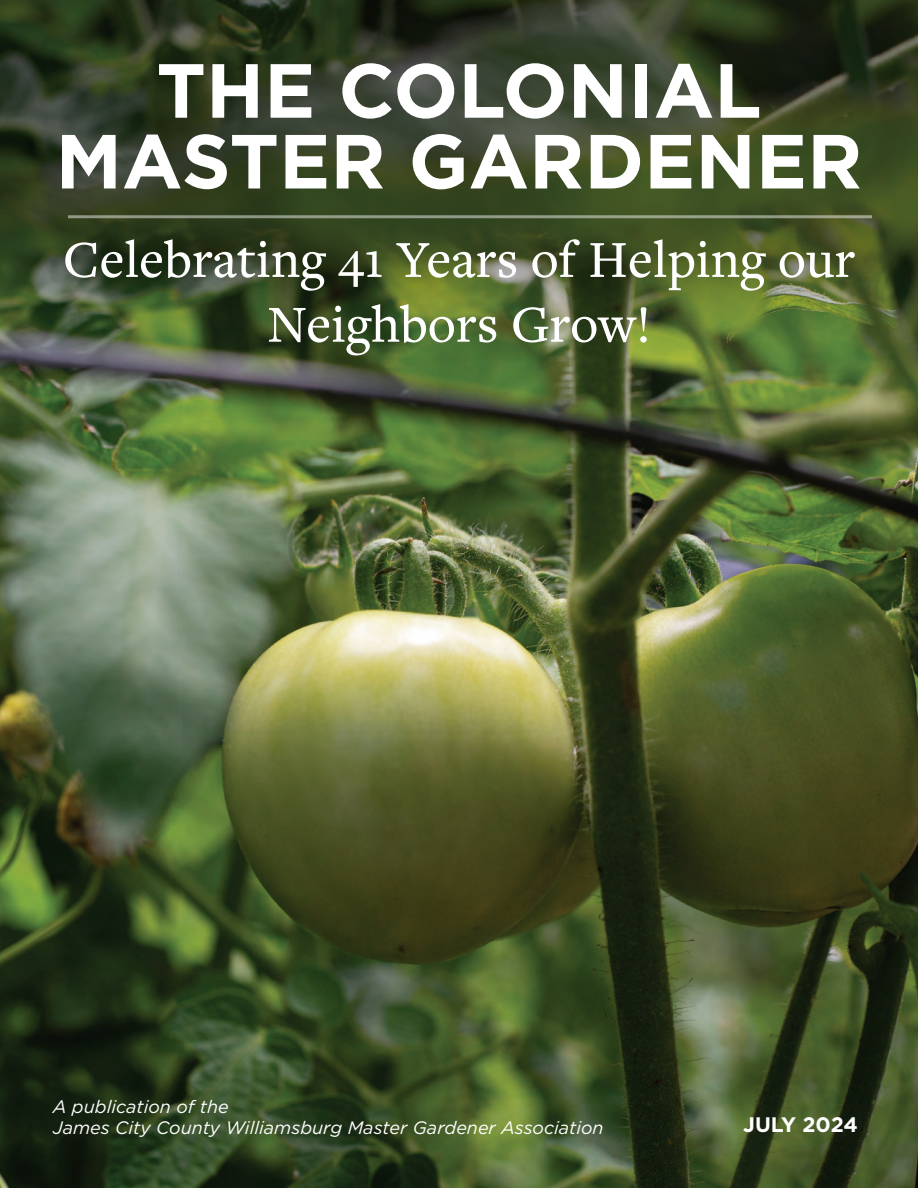
<style>
.page{position:relative;width:918px;height:1188px;background:#fff}
.page>*{position:absolute;margin:0;border:0;box-sizing:border-box;transform-origin:0 0}
.t1{font:700 76.5px/70.8px "Gotham";color:#fff;text-align:center}
.t2{font:500 54px/64.8px "Freight Text Pro";color:#fff;text-align:center}
.t3{font:700 21px "Gotham";letter-spacing:-.005em;color:#fff}
.t4{font:italic 18px/21.6px "Gotham";color:#fff}
</style>
<div class="page">
<img style="left:0;top:373px;width:918px;height:815px">
<svg style="left:0;top:0;width:918px;height:373px;background:#3b4a28"></svg>
<hr style="left:68px;top:215px;width:804px;height:3px;background:#fff">
<p class="t1" style="left:56px;top:55px;width:808px">THE COLONIAL<br>MASTER GARDENER</p>
<p class="t2" style="left:63px;top:225px;width:794px">Celebrating 41 Years of Helping our<br>Neighbors Grow!</p>
<p class="t4" style="left:53px;top:1095px;width:552px">A publication of the<br>James City County Williamsburg Master Gardener Association</p>
<p class="t3" style="left:743px;top:1111px;width:116px">JULY 2024</p>
</div>
